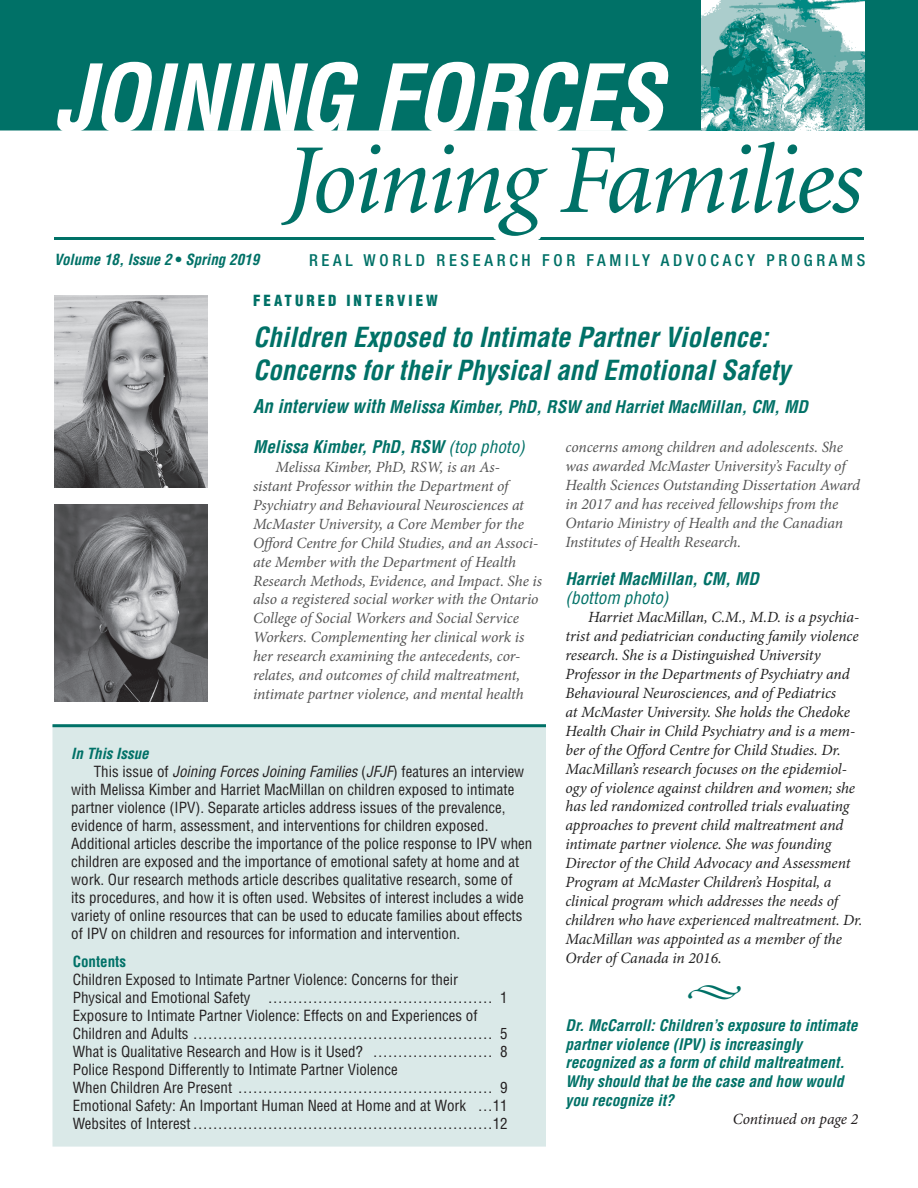
<style>
.page{position:relative;width:918px;height:1188px;background:#fff}
.page>*{position:absolute;margin:0;border:0;box-sizing:border-box;transform-origin:0 0}
.t1{font:italic 99px "Minion";letter-spacing:-.025em;color:#007167}
.t2{font:italic 700 condensed 90px "Helvetica LT Std";letter-spacing:-.02em;color:#fff}
.t3{font:italic 700 condensed 27px "Helvetica LT Std";color:#007167}
.t4{font:italic 700 condensed 17.1px/18.9px "Helvetica LT Std";color:#007167}
.t5{font:500 condensed 16.5px "Helvetica Neue LT Std";letter-spacing:.225em;color:#007167}
.text{font:italic 15.6px/18.9px "Minion Pro";letter-spacing:-.005em;color:#222}
.text-2{font:italic 15.6px/18.9px "Minion Pro";letter-spacing:-.01em;color:#555}
.q{font:italic 700 condensed 15.6px/18.9px "Helvetica LT Std";color:#007167}
.byline{font:italic 15.6px "Minion Pro";letter-spacing:-.01em;color:#231f20}
.In_Issue_text{font:condensed 15px/18px "Helvetica LT Std";color:#231f20}
.t6{font:italic 700 condensed 15px "Helvetica LT Std";color:#007167}
.t7{font:900 condensed 15px "Helvetica LT Std";letter-spacing:.2em;color:#007167}
.t8{font:700 condensed 15px "Helvetica LT Std";color:#007167}
.s1{font-style:normal}
.s2{font-size:18.6px}
.s3{font-weight:400}
.s4{font-style:italic}
</style>
<div class="page">
<div style="left:52px;top:725px;width:494px;height:422px;background:#dae9e8;border:2px solid #dae9e8"></div>
<div style="left:0;top:0;width:918px;height:130px;background:#007167"></div>
<hr style="left:54px;top:237px;width:810px;height:3px;background:#007167">
<div style="left:494px;top:232px;width:46px;height:10px;background:#fff;border-radius:50%"></div>
<div style="left:494px;top:231px;width:47px;height:12px;border:2px solid #fff;border-radius:50%"></div>
<img style="left:702px;top:0;width:162px;height:130px">
<hr style="left:52px;top:724px;width:494px;height:3px;background:#007167">
<img style="left:54px;top:295px;width:154px;height:192px">
<img style="left:54px;top:504px;width:154px;height:198px">
<p class="t2" style="left:54px;top:42px;width:611px">JOINING FORCES</p>
<p class="t6" style="left:54px;top:250px;width:207px">Volume 18, Issue 2 <span class="s1">•</span> Spring 2019</p>
<p class="t1" style="left:285px;top:132px;width:579px">Joining Families</p>
<p class="t5" style="left:309px;top:250px;width:558px">REAL WORLD RESEARCH FOR FAMILY ADVOCACY PROGRAMS</p>
<p class="t7" style="left:253px;top:291px;width:186px">FEATURED INTERVIEW</p>
<p class="t3" style="left:253px;top:321px;width:517px">Children Exposed to Intimate Partner Violence:</p>
<p class="t3" style="left:253px;top:353px;width:539px">Concerns for their Physical and Emotional Safety</p>
<p class="t4" style="left:253px;top:397px;width:556px"><span class="s2">An interview with</span> Melissa Kimber, PhD, RSW and Harriet MacMillan, CM, MD</p>
<p class="t4" style="left:253px;top:438px;width:273px">Melissa Kimber, PhD, RSW <span class="s3">(top photo)</span></p>
<p class="text-2" style="left:253px;top:458px;width:290px;text-indent:22px">Melissa Kimber, PhD, RSW, is an As&shy;sistant Professor within the Department of Psychiatry and Behavioural Neurosciences at McMaster University, a Core Member for the Offord Centre for Child Studies, and an Associ&shy;ate Member with the Department of Health Research Methods, Evidence, and Impact. She is also a registered social worker with the Ontario College of Social Workers and Social Service Workers. Complementing her clinical work is her research examining the antecedents, cor&shy;relates, and outcomes of child maltreatment, intimate partner violence, and mental health</p>
<p class="t6" style="left:71px;top:744px;width:79px">In This Issue</p>
<p class="In_Issue_text" style="left:71px;top:763px;width:463px;text-indent:22px">This issue of <span class="s4">Joining Forces Joining Families</span> (<span class="s4">JFJF</span>) features an interview with Melissa Kimber and Harriet MacMillan on children exposed to intimate partner violence (IPV). Separate articles address issues of the prevalence, evidence of harm, assessment, and interventions for children exposed.<br>Additional articles describe the importance of the police response to IPV when children are exposed and the importance of emotional safety at home and at work. Our research methods article describes qualitative research, some of<br>its procedures, and how it is often used. Websites of interest includes a wide variety of online resources that can be used to educate families about effects of IPV on children and resources for information and intervention.</p>
<p class="t8" style="left:73px;top:952px;width:55px">Contents</p>
<p class="In_Issue_text" style="left:73px;top:970px;width:436px">Children Exposed to Intimate Partner Violence: Concerns for their<br>Physical and Emotional Safety ……………………………………… 1</p>
<p class="In_Issue_text" style="left:73px;top:1006px;width:436px">Exposure to Intimate Partner Violence: Effects on and Experiences of<br>Children and Adults …………………………………………………… 5</p>
<p class="In_Issue_text" style="left:73px;top:1042px;width:436px">What is Qualitative Research and How is it Used? …………………… 8</p>
<p class="In_Issue_text" style="left:73px;top:1060px;width:436px">Police Respond Differently to Intimate Partner Violence<br>When Children Are Present …………………………………………… 9</p>
<p class="In_Issue_text" style="left:73px;top:1096px;width:436px">Emotional Safety: An Important Human Need at Home and at Work …11</p>
<p class="In_Issue_text" style="left:73px;top:1114px;width:436px">Websites of Interest……………………………………………………12</p>
<p class="text-2" style="left:566px;top:438px;width:296px">concerns among children and adolescents. She was awarded McMaster University’s Faculty of Health Sciences Outstanding Dissertation Award in 2017 and has received fellowships from the Ontario Ministry of Health and the Canadian Institutes of Health Research.</p>
<p class="t4" style="left:566px;top:569px;width:195px">Harriet MacMillan, CM, MD <span class="s3">(bottom photo)</span></p>
<p class="text" style="left:566px;top:608px;width:298px;text-indent:22px">Harriet MacMillan, C.M., M.D. is a psychia&shy;trist and pediatrician conducting family violence research. She is a Distinguished University Professor in the Departments of Psychiatry and Behavioural Neurosciences, and of Pediatrics<br>at McMaster University. She holds the Chedoke Health Chair in Child Psychiatry and is a mem&shy;ber of the Offord Centre for Child Studies. Dr.<br>MacMillan’s research focuses on the epidemiol&shy;ogy of violence against children and women; she has led randomized controlled trials evaluating approaches to prevent child maltreatment and intimate partner violence. She was founding Director of the Child Advocacy and Assessment Program at McMaster Children’s Hospital, a clinical program which addresses the needs of children who have experienced maltreatment. Dr.<br>MacMillan was appointed as a member of the Order of Canada in 2016.</p>
<p class="q" style="left:566px;top:1016px;width:294px">Dr. McCarroll: Children’s exposure to intimate partner violence (IPV) is increasingly recognized as a form of child maltreatment.<br>Why should that be the case and how would you recognize it?</p>
<p class="byline" style="left:733px;top:1108px;width:127px">Continued on page 2</p>
</div>
